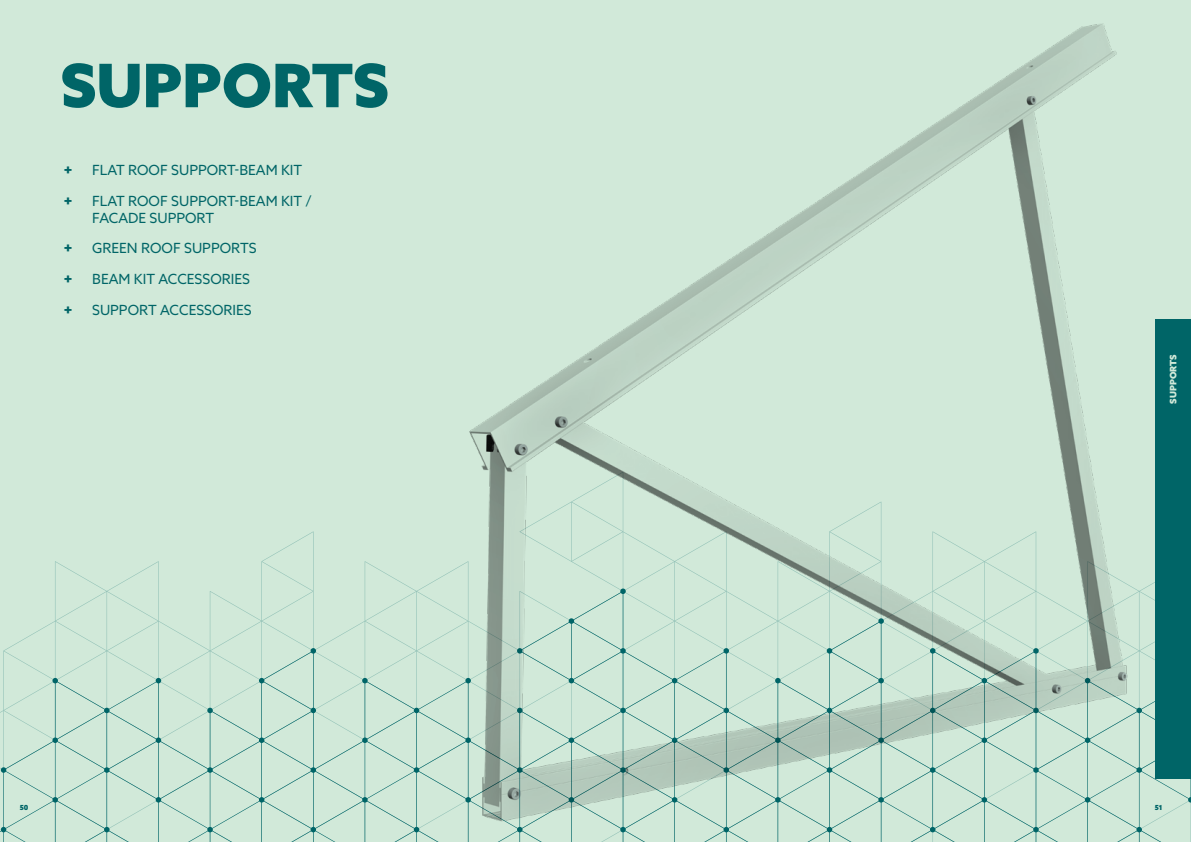
<style>
.page{position:relative;width:1191px;height:842px;background:#d1e9d9}
.page>*{position:absolute;margin:0;border:0;box-sizing:border-box;transform-origin:0 0}
.t1{font:900 60px "Azo Sans";color:#006567}
.t2{font:14px/16.8px "Azo Sans";color:#006567}
.t3{font:900 14px "Azo Sans";color:#006567}
.t4{font:900 9px "Azo Sans";color:#d1e9d9}
.t5{font:900 7px "Azo Sans";color:#006567}
</style>
<div class="page">
<svg style="left:0;top:591px;width:1191px;height:251px"></svg>
<svg style="left:52px;top:678px;width:6px;height:5px"></svg>
<svg style="left:52px;top:737px;width:6px;height:6px"></svg>
<svg style="left:1px;top:767px;width:5px;height:6px"></svg>
<svg style="left:52px;top:797px;width:6px;height:5px"></svg>
<svg style="left:1px;top:827px;width:5px;height:5px"></svg>
<svg style="left:104px;top:827px;width:6px;height:5px"></svg>
<svg style="left:207px;top:827px;width:6px;height:5px"></svg>
<svg style="left:310px;top:827px;width:6px;height:5px"></svg>
<svg style="left:414px;top:827px;width:5px;height:5px"></svg>
<svg style="left:156px;top:797px;width:5px;height:5px"></svg>
<svg style="left:259px;top:797px;width:5px;height:5px"></svg>
<svg style="left:362px;top:797px;width:6px;height:5px"></svg>
<svg style="left:1188px;top:797px;width:3px;height:5px"></svg>
<svg style="left:104px;top:767px;width:6px;height:6px"></svg>
<svg style="left:207px;top:767px;width:6px;height:6px"></svg>
<svg style="left:310px;top:767px;width:6px;height:6px"></svg>
<svg style="left:414px;top:767px;width:5px;height:6px"></svg>
<svg style="left:104px;top:708px;width:6px;height:5px"></svg>
<svg style="left:207px;top:708px;width:6px;height:5px"></svg>
<svg style="left:310px;top:708px;width:6px;height:5px"></svg>
<svg style="left:414px;top:708px;width:5px;height:5px"></svg>
<svg style="left:156px;top:737px;width:5px;height:6px"></svg>
<svg style="left:259px;top:737px;width:5px;height:6px"></svg>
<svg style="left:362px;top:737px;width:6px;height:6px"></svg>
<svg style="left:156px;top:678px;width:5px;height:5px"></svg>
<svg style="left:259px;top:678px;width:5px;height:5px"></svg>
<svg style="left:310px;top:648px;width:6px;height:6px"></svg>
<svg style="left:362px;top:678px;width:6px;height:5px"></svg>
<img style="left:422px;top:23px;width:754px;height:811px">
<div style="left:1155px;top:319px;width:36px;height:459px;background:#006567"></div>
<h1 class="t1" style="left:60px;top:46px;width:330px">SUPPORTS</h1>
<p class="t3" style="left:64px;top:160px;width:10px">+</p>
<p class="t2" style="left:92px;top:161px;width:211px">FLAT ROOF SUPPORT-BEAM KIT</p>
<p class="t3" style="left:64px;top:191px;width:10px">+</p>
<p class="t2" style="left:92px;top:192px;width:221px">FLAT ROOF SUPPORT-BEAM KIT /<br>FACADE SUPPORT</p>
<p class="t3" style="left:64px;top:239px;width:10px">+</p>
<p class="t2" style="left:92px;top:240px;width:166px">GREEN ROOF SUPPORTS</p>
<p class="t3" style="left:64px;top:270px;width:10px">+</p>
<p class="t2" style="left:92px;top:271px;width:159px">BEAM KIT ACCESSORIES</p>
<p class="t3" style="left:64px;top:301px;width:10px">+</p>
<p class="t2" style="left:92px;top:302px;width:161px">SUPPORT ACCESSORIES</p>
<p class="t4" style="left:1167px;top:404px;width:51px;rotate:-90deg">SUPPORTS</p>
<p class="t5" style="left:20px;top:803px;width:10px">50</p>
<p class="t5" style="left:1154px;top:803px;width:9px">51</p>
</div>
